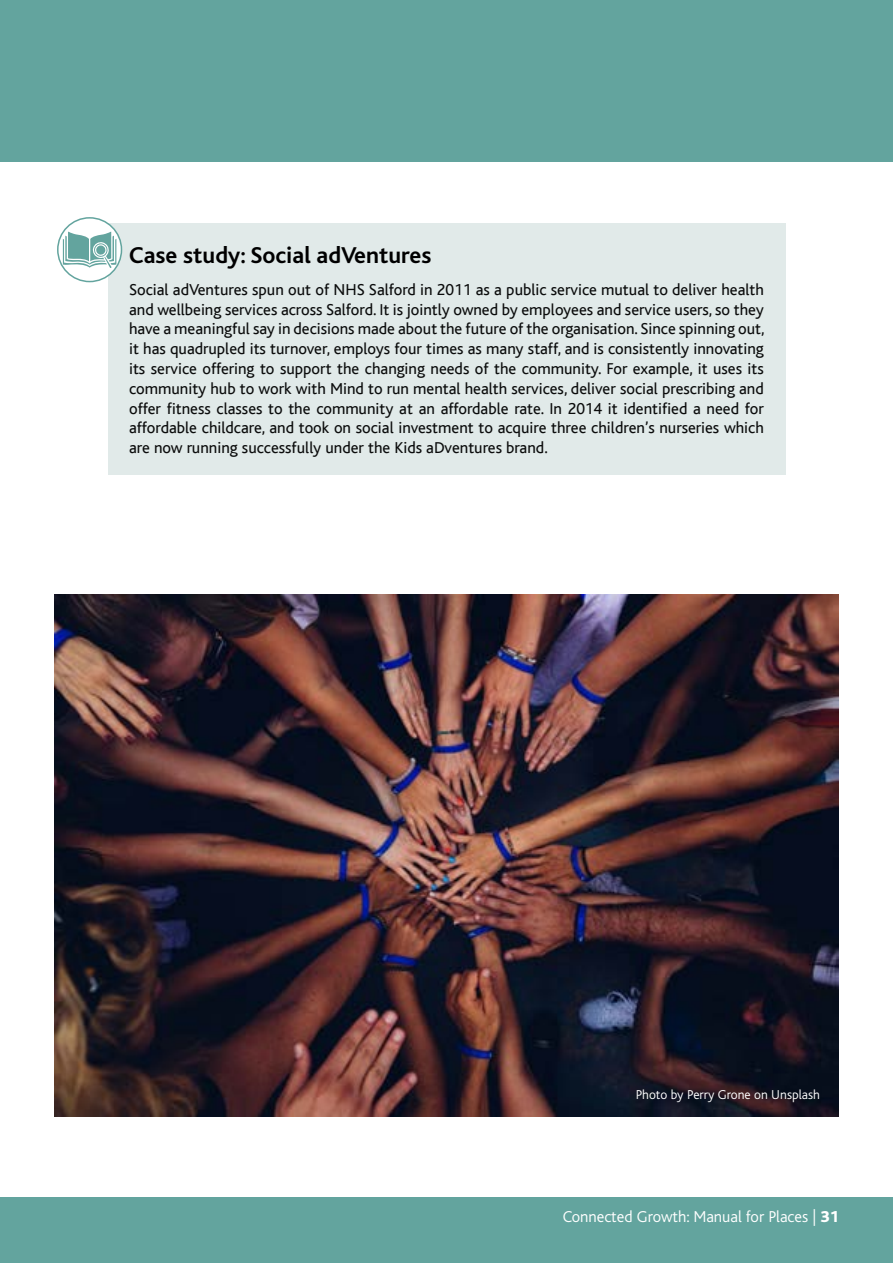
<style>
.page{position:relative;width:893px;height:1263px;background:#fff}
.page>*{position:absolute;margin:0;border:0;box-sizing:border-box;transform-origin:0 0}
.t1{font:700 24px "Bliss";color:#000}
.t2{font:16.5px/19.8px "Bliss";color:#0b0c0c;text-align:justify}
.t3{font:300 16.5px "Bliss";color:#fff}
.t4{font:300 13.5px "Bliss";color:#fff}
.s1{font-weight:800}
</style>
<div class="page">
<div style="left:0;top:1197px;width:893px;height:66px;background:#63a49e"></div>
<div style="left:0;top:0;width:893px;height:162px;background:#63a49e"></div>
<div style="left:108px;top:223px;width:677px;height:251px;background:#e1eae9"></div>
<div style="left:58px;top:218px;width:63px;height:64px;background:#fff;border-radius:50%"></div>
<svg style="left:63px;top:231px;width:54px;height:37px"></svg>
<div style="left:57px;top:217px;width:65px;height:65px;border:2px solid #63a49e;border-radius:50%"></div>
<img style="left:54px;top:594px;width:785px;height:522px">
<h1 class="t1" style="left:129px;top:243px;width:304px">Case study: Social adVentures</h1>
<p class="t2" style="left:129px;top:280px;width:637px">Social adVentures spun out of NHS Salford in 2011 as a public service mutual to deliver health and wellbeing services across Salford. It is jointly owned by employees and service users, so they have a meaningful say in decisions made about the future of the organisation. Since spinning out, it has quadrupled its turnover, employs four times as many staff, and is consistently innovating its service offering to support the changing needs of the community. For example, it uses its community hub to work with Mind to run mental health services, deliver social prescribing and offer fitness classes to the community at an affordable rate. In 2014 it identified a need for affordable childcare, and took on social investment to acquire three children’s nurseries which are now running successfully under the Kids aDventures brand.</p>
<p class="t4" style="left:636px;top:1087px;width:186px">Photo by Perry Grone on Unsplash</p>
<p class="t3" style="left:563px;top:1207px;width:278px">Connected Growth: Manual for Places | <span class="s1">31</span></p>
</div>
